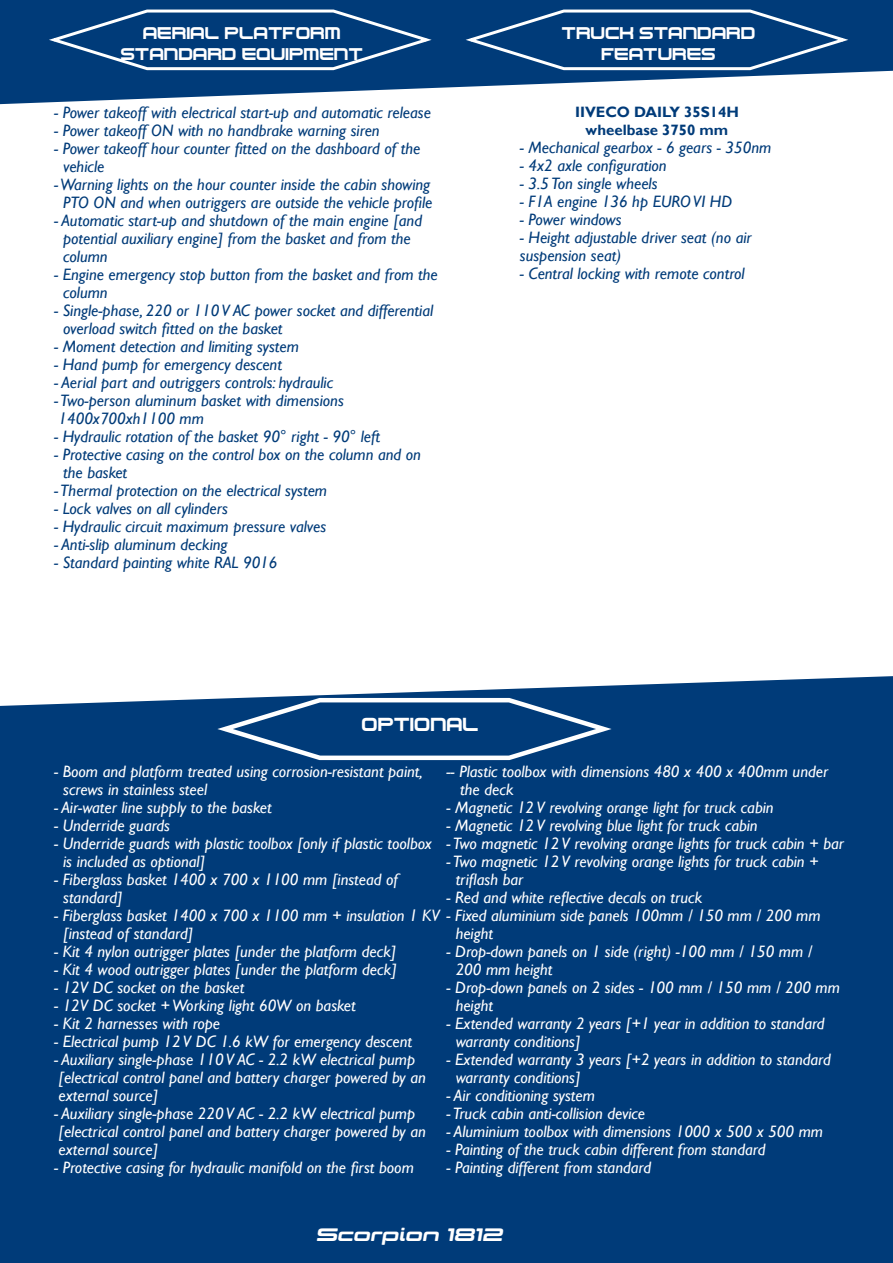
<style>
.page{position:relative;width:893px;height:1263px;background:#fff}
.page>*{position:absolute;margin:0;border:0;box-sizing:border-box;transform-origin:0 0}
.t1{font:30px "Nes Controller";color:#fff}
.t2{font:27px/21px "Nes Controller";color:#fff;text-align:center}
.t3{font:18px "Controller Ext W03 Five Obl";color:#fff}
.t4{font:italic 16.5px/18px "Gill Sans";color:#fff}
.t5{font:italic 16.5px/18px "Gill Sans";color:#003b79}
.t6{font:700 15px/18px "Gill Sans";color:#003b79;text-align:center}
</style>
<div class="page">
<div style="left:0;top:676px;width:893px;height:587px;background:#003b79"></div>
<svg style="left:0;top:0;width:893px;height:104px;fill:#003b79"></svg>
<svg style="left:461px;top:7px;width:392px;height:65px"></svg>
<svg style="left:210px;top:694px;width:409px;height:68px"></svg>
<svg style="left:44px;top:7px;width:393px;height:65px"></svg>
<h2 class="t2" style="left:121px;top:20px;width:244px">AERIAL PLATFORM<br>STANDARD EQUIPMENT</h2>
<p class="t5" style="left:54px;top:103px;width:378px">- Power takeoff with electrical start-up and automatic release</p>
<p class="t5" style="left:54px;top:121px;width:327px">- Power takeoff ON with no handbrake warning siren</p>
<p class="t5" style="left:63px;top:139px;width:359px;text-indent:-9px">- Power takeoff hour counter fitted on the dashboard of the vehicle</p>
<p class="t5" style="left:54px;top:175px;width:380px;text-align:center">- Warning lights on the hour counter inside the cabin showing<br>PTO ON and when outriggers are outside the vehicle profile</p>
<p class="t5" style="left:63px;top:211px;width:360px;text-indent:-9px">- Automatic start-up and shutdown of the main engine [and potential auxiliary engine] from the basket and from the column</p>
<p class="t5" style="left:63px;top:265px;width:376px;text-indent:-9px">- Engine emergency stop button from the basket and from the column</p>
<p class="t5" style="left:63px;top:301px;width:371px;text-indent:-9px">- Single-phase, 220 or 110 V AC power socket and differential overload switch fitted on the basket</p>
<p class="t5" style="left:54px;top:337px;width:246px">- Moment detection and limiting system</p>
<p class="t5" style="left:54px;top:355px;width:230px">- Hand pump for emergency descent</p>
<p class="t5" style="left:54px;top:373px;width:281px">- Aerial part and outriggers controls: hydraulic</p>
<p class="t5" style="left:54px;top:391px;width:291px">- Two-person aluminum basket with dimensions<br>1400x700xh1100 mm</p>
<p class="t5" style="left:54px;top:427px;width:328px">- Hydraulic rotation of the basket 90° right - 90° left</p>
<p class="t5" style="left:63px;top:445px;width:359px;text-indent:-9px">- Protective casing on the control box on the column and on the basket</p>
<p class="t5" style="left:54px;top:481px;width:275px">- Thermal protection on the electrical system</p>
<p class="t5" style="left:54px;top:499px;width:176px">- Lock valves on all cylinders</p>
<p class="t5" style="left:54px;top:517px;width:274px">- Hydraulic circuit maximum pressure valves</p>
<p class="t5" style="left:54px;top:535px;width:175px">- Anti-slip aluminum decking</p>
<p class="t5" style="left:54px;top:553px;width:225px">- Standard painting white RAL 9016</p>
<h2 class="t2" style="left:562px;top:20px;width:195px">TRUCK STANDARD<br>FEATURES</h2>
<p class="t6" style="left:575px;top:103px;width:165px">IIVECO DAILY 35S14H wheelbase 3750 mm</p>
<p class="t5" style="left:520px;top:138px;width:253px">- Mechanical gearbox - 6 gears - 350nm</p>
<p class="t5" style="left:520px;top:156px;width:148px">- 4x2 axle configuration</p>
<p class="t5" style="left:520px;top:174px;width:139px">- 3.5 Ton single wheels</p>
<p class="t5" style="left:520px;top:192px;width:214px">- F1A engine 136 hp EURO VI HD</p>
<p class="t5" style="left:520px;top:210px;width:103px">- Power windows</p>
<p class="t5" style="left:520px;top:228px;width:233px">- Height adjustable driver seat (no air suspension seat)</p>
<p class="t5" style="left:520px;top:264px;width:226px">- Central locking with remote control</p>
<h1 class="t1" style="left:362px;top:706px;width:119px">OPTIONAL</h1>
<p class="t4" style="left:63px;top:763px;width:361px;text-indent:-9px">- Boom and platform treated using corrosion-resistant paint, screws in stainless steel</p>
<p class="t4" style="left:54px;top:799px;width:219px">- Air-water line supply to the basket</p>
<p class="t4" style="left:54px;top:817px;width:118px">- Underride guards</p>
<p class="t4" style="left:63px;top:835px;width:370px;text-indent:-9px">- Underride guards with plastic toolbox [only if plastic toolbox is included as optional]</p>
<p class="t4" style="left:63px;top:871px;width:336px;text-indent:-9px">- Fiberglass basket 1400 x 700 x 1100 mm [instead of standard]</p>
<p class="t4" style="left:63px;top:907px;width:759px;text-indent:-9px">- Fiberglass basket 1400 x 700 x 1100 mm + insulation 1 KV - Fixed aluminium side panels 100mm / 150 mm / 200 mm [instead of standard]</p>
<p class="t4" style="left:54px;top:943px;width:344px">- Kit 4 nylon outrigger plates [under the platform deck]</p>
<p class="t4" style="left:54px;top:961px;width:344px">- Kit 4 wood outrigger plates [under the platform deck]</p>
<p class="t4" style="left:54px;top:979px;width:192px">- 12V DC socket on the basket</p>
<p class="t4" style="left:54px;top:997px;width:303px">- 12V DC socket + Working light 60W on basket</p>
<p class="t4" style="left:54px;top:1015px;width:168px">- Kit 2 harnesses with rope</p>
<p class="t4" style="left:54px;top:1033px;width:360px">- Electrical pump 12 V DC 1.6 kW for emergency descent</p>
<p class="t4" style="left:54px;top:1051px;width:373px">- Auxiliary single-phase 110 V AC - 2.2 kW electrical pump [electrical control panel and battery charger powered by an external source]</p>
<p class="t4" style="left:54px;top:1105px;width:373px">- Auxiliary single-phase 220 V AC - 2.2 kW electrical pump [electrical control panel and battery charger powered by an external source]</p>
<p class="t4" style="left:54px;top:1159px;width:361px">- Protective casing for hydraulic manifold on the first boom</p>
<p class="t4" style="left:460px;top:763px;width:369px;text-indent:-14px">-- Plastic toolbox with dimensions 480 x 400 x 400mm under the deck</p>
<p class="t4" style="left:446px;top:799px;width:329px">- Magnetic 12 V revolving orange light for truck cabin</p>
<p class="t4" style="left:446px;top:817px;width:313px">- Magnetic 12 V revolving blue light for truck cabin</p>
<p class="t4" style="left:446px;top:835px;width:399px">- Two magnetic 12 V revolving orange lights for truck cabin + bar</p>
<p class="t4" style="left:456px;top:853px;width:365px;text-indent:-9px">- Two magnetic 12 V revolving orange lights for truck cabin + triflash bar</p>
<p class="t4" style="left:456px;top:880px;width:248px;line-height:36px;text-indent:-9px">- Red and white reflective decals on truck height</p>
<p class="t4" style="left:456px;top:943px;width:358px;text-indent:-9px">- Drop-down panels on 1 side (right) -100 mm / 150 mm /<br>200 mm height</p>
<p class="t4" style="left:456px;top:979px;width:386px;text-indent:-9px">- Drop-down panels on 2 sides - 100 mm / 150 mm / 200 mm height</p>
<p class="t4" style="left:456px;top:1015px;width:370px;text-indent:-9px">- Extended warranty 2 years [+1 year in addition to standard warranty conditions]</p>
<p class="t4" style="left:456px;top:1051px;width:377px;text-indent:-9px">- Extended warranty 3 years [+2 years in addition to standard warranty conditions]</p>
<p class="t4" style="left:446px;top:1087px;width:150px">- Air conditioning system</p>
<p class="t4" style="left:446px;top:1105px;width:200px">- Truck cabin anti-collision device</p>
<p class="t4" style="left:446px;top:1123px;width:378px">- Aluminium toolbox with dimensions 1000 x 500 x 500 mm</p>
<p class="t4" style="left:446px;top:1141px;width:320px">- Painting of the truck cabin different from standard</p>
<p class="t4" style="left:446px;top:1159px;width:206px">- Painting different from standard</p>
<p class="t3" style="left:317px;top:1224px;width:188px">Scorpion 1812</p>
</div>
